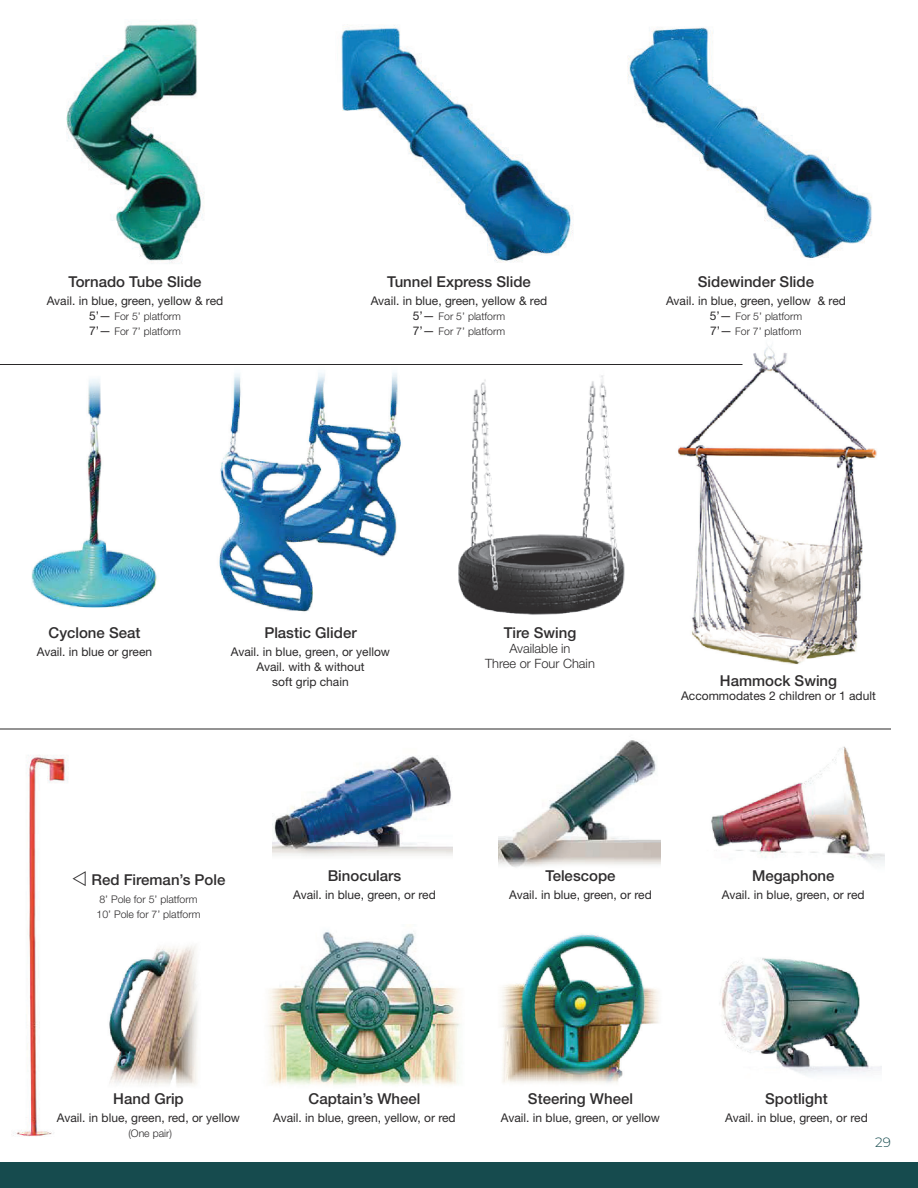
<style>
.page{position:relative;width:918px;height:1188px;background:#fff}
.page>*{position:absolute;margin:0;border:0;box-sizing:border-box;transform-origin:0 0}
.t1{font:500 15px "Helvetica Neue LT Std";color:#302e2f}
.t2{font:300 13.5px "Montserrat";color:#164b4e}
.t3{font:300 12.9px/15px "Helvetica Neue LT Std";color:#2a2829;text-align:center}
.t4{font:12px/14.7px "Helvetica Neue LT Std";color:#2a2829;text-align:center}
.t5{font:300 10.5px/15px "Helvetica Neue LT Std";color:#2a2829}
.s1{font-weight:400;font-size:12px}
</style>
<div class="page">
<div style="left:0;top:1162px;width:918px;height:26px;background:#164b4e"></div>
<img style="left:458px;top:375px;width:167px;height:240px">
<img style="left:219px;top:373px;width:182px;height:239px">
<img style="left:31px;top:379px;width:126px;height:229px">
<img style="left:678px;top:345px;width:199px;height:320px">
<img style="left:273px;top:755px;width:180px;height:101px">
<img style="left:268px;top:930px;width:192px;height:155px">
<img style="left:502px;top:934px;width:157px;height:149px">
<img style="left:499px;top:740px;width:162px;height:128px">
<img style="left:711px;top:746px;width:174px;height:118px">
<img style="left:719px;top:958px;width:162px;height:117px">
<img style="left:109px;top:946px;width:89px;height:140px">
<img style="left:11px;top:755px;width:58px;height:382px">
<img style="left:66px;top:24px;width:139px;height:239px">
<img style="left:627px;top:27px;width:245px;height:231px">
<img style="left:341px;top:24px;width:233px;height:239px">
<hr style="left:0;top:364px;width:743px;height:1px;background:#2a2829">
<hr style="left:0;top:729px;width:891px;height:1px;background:#2a2829">
<p class="t1" style="left:68px;top:277px;width:135px">Tornado Tube Slide</p>
<p class="t4" style="left:47px;top:294px;width:178px">Avail. in blue, green, yellow &amp; red</p>
<p class="t5" style="left:89px;top:310px;width:93px"><span class="s1">5’—</span> For 5’ platform<br><span class="s1">7’—</span> For 7’ platform</p>
<p class="t1" style="left:387px;top:277px;width:145px">Tunnel Express Slide</p>
<p class="t4" style="left:371px;top:294px;width:178px">Avail. in blue, green, yellow &amp; red</p>
<p class="t5" style="left:413px;top:310px;width:94px"><span class="s1">5’—</span> For 5’ platform<br><span class="s1">7’—</span> For 7’ platform</p>
<p class="t1" style="left:698px;top:277px;width:118px">Sidewinder Slide</p>
<p class="t4" style="left:666px;top:294px;width:181px">Avail. in blue, green, yellow &amp; red</p>
<p class="t5" style="left:710px;top:310px;width:94px"><span class="s1">5’—</span> For 5’ platform<br><span class="s1">7’—</span> For 7’ platform</p>
<p class="t1" style="left:49px;top:628px;width:93px">Cyclone Seat</p>
<p class="t4" style="left:37px;top:645px;width:117px">Avail. in blue or green</p>
<p class="t1" style="left:264px;top:628px;width:94px">Plastic Glider</p>
<p class="t4" style="left:231px;top:645px;width:161px">Avail. in blue, green, or yellow<br>Avail. with &amp; without<br>soft grip chain</p>
<p class="t1" style="left:504px;top:628px;width:74px">Tire Swing</p>
<p class="t3" style="left:485px;top:642px;width:111px">Available in<br>Three or Four Chain</p>
<p class="t1" style="left:720px;top:675px;width:119px">Hammock Swing</p>
<p class="t4" style="left:681px;top:689px;width:196px">Accommodates 2 children or 1 adult</p>
<p class="t1" style="left:92px;top:874px;width:135px">Red Fireman’s Pole</p>
<p class="t5" style="left:97px;top:893px;width:105px">8’ Pole for 5’ platform<br>10’ Pole for 7’ platform</p>
<p class="t1" style="left:328px;top:871px;width:75px">Binoculars</p>
<p class="t4" style="left:293px;top:888px;width:144px">Avail. in blue, green, or red</p>
<p class="t1" style="left:545px;top:871px;width:72px">Telescope</p>
<p class="t4" style="left:509px;top:888px;width:144px">Avail. in blue, green, or red</p>
<p class="t1" style="left:752px;top:871px;width:84px">Megaphone</p>
<p class="t4" style="left:722px;top:888px;width:144px">Avail. in blue, green, or red</p>
<p class="t1" style="left:113px;top:1093px;width:72px">Hand Grip</p>
<p class="t4" style="left:57px;top:1111px;width:185px">Avail. in blue, green, red, or yellow</p>
<p class="t5" style="left:128px;top:1127px;width:45px">(One pair)</p>
<p class="t1" style="left:309px;top:1093px;width:113px">Captain’s Wheel</p>
<p class="t4" style="left:273px;top:1111px;width:184px">Avail. in blue, green, yellow, or red</p>
<p class="t1" style="left:528px;top:1093px;width:107px">Steering Wheel</p>
<p class="t4" style="left:501px;top:1111px;width:161px">Avail. in blue, green, or yellow</p>
<p class="t1" style="left:765px;top:1093px;width:64px">Spotlight</p>
<p class="t4" style="left:725px;top:1111px;width:144px">Avail. in blue, green, or red</p>
<p class="t2" style="left:875px;top:1137px;width:17px">29</p>
</div>
